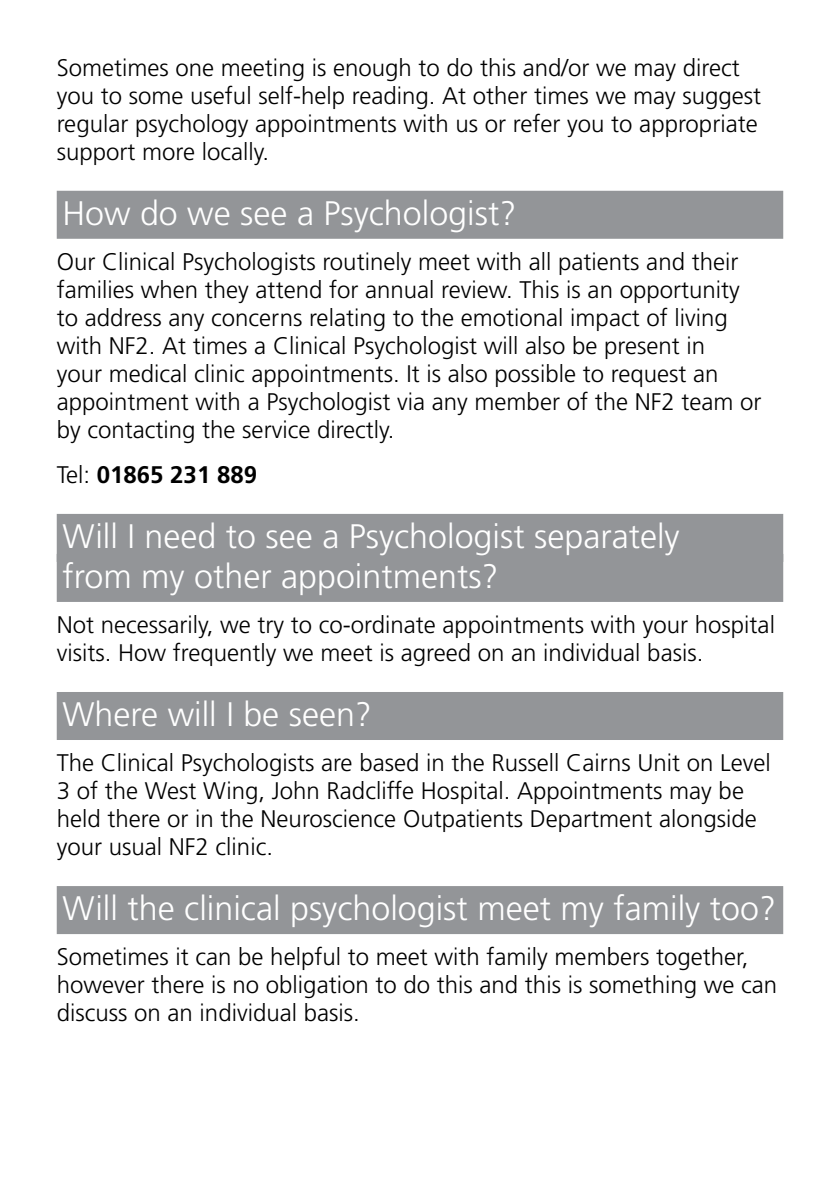
<style>
.page{position:relative;width:840px;height:1191px;background:#fff}
.page>*{position:absolute;margin:0;border:0;box-sizing:border-box;transform-origin:0 0}
.t1{font:300 34px/40px "Frutiger";color:#fff}
.t2{font:300 24px/28px "Frutiger";color:#000}
.t3{font:700 24px "Frutiger";color:#000}
.s1{font-weight:300}
</style>
<div class="page">
<div style="left:57px;top:191px;width:725px;height:48px;background:#939598"></div>
<div style="left:57px;top:514px;width:725px;height:48px;background:#939598"></div>
<div style="left:57px;top:554px;width:725px;height:48px;background:#939598"></div>
<div style="left:57px;top:692px;width:725px;height:48px;background:#939598"></div>
<div style="left:57px;top:886px;width:725px;height:48px;background:#939598"></div>
<p class="t2" style="left:57px;top:53px;width:705px">Sometimes one meeting is enough to do this and/or we may direct you to some useful self-help reading. At other times we may suggest regular psychology appointments with us or refer you to appropriate support more locally.</p>
<h1 class="t1" style="left:62px;top:193px;width:455px">How do we see a Psychologist?</h1>
<p class="t2" style="left:57px;top:247px;width:706px">Our Clinical Psychologists routinely meet with all patients and their families when they attend for annual review. This is an opportunity to address any concerns relating to the emotional impact of living with NF2. At times a Clinical Psychologist will also be present in<br>your medical clinic appointments. It is also possible to request an appointment with a Psychologist via any member of the NF2 team or by contacting the service directly.</p>
<p class="t3" style="left:57px;top:460px;width:202px"><span class="s1">Tel:</span> 01865 231 889</p>
<h1 class="t1" style="left:62px;top:516px;width:618px">Will I need to see a Psychologist separately from my other appointments?</h1>
<p class="t2" style="left:57px;top:610px;width:719px">Not necessarily, we try to co-ordinate appointments with your hospital visits. How frequently we meet is agreed on an individual basis.</p>
<h1 class="t1" style="left:62px;top:694px;width:311px">Where will I be seen?</h1>
<p class="t2" style="left:57px;top:748px;width:715px">The Clinical Psychologists are based in the Russell Cairns Unit on Level 3 of the West Wing, John Radcliffe Hospital. Appointments may be held there or in the Neuroscience Outpatients Department alongside your usual NF2 clinic.</p>
<h1 class="t1" style="left:62px;top:888px;width:714px">Will the clinical psychologist meet my family too?</h1>
<p class="t2" style="left:57px;top:942px;width:721px">Sometimes it can be helpful to meet with family members together, however there is no obligation to do this and this is something we can discuss on an individual basis.</p>
</div>
